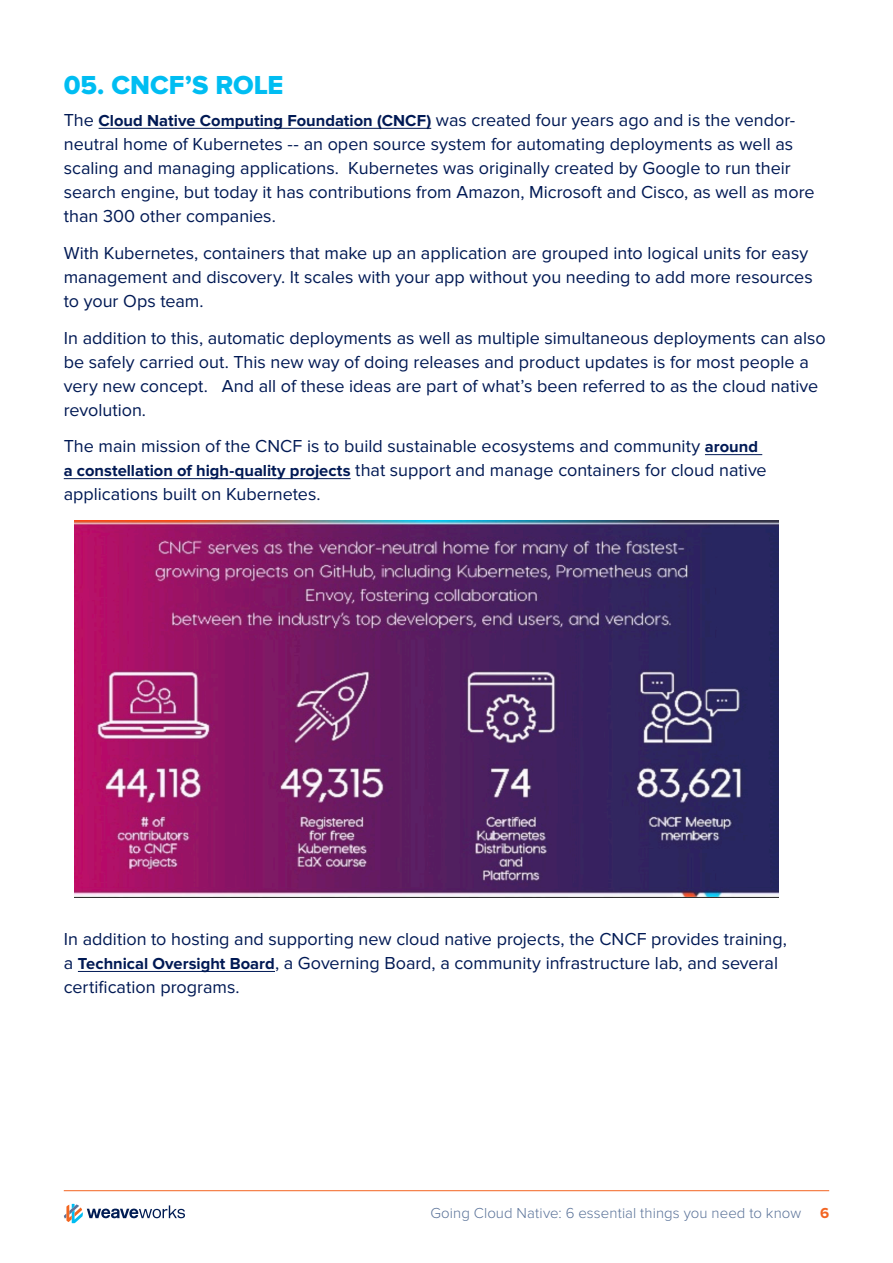
<style>
.page{position:relative;width:893px;height:1263px;background:#fff}
.page>*{position:absolute;margin:0;border:0;box-sizing:border-box;transform-origin:0 0}
.Heading{font:27px "Proxima Nova Extrabld";color:#00bdf2}
.body_copy{font:18px/24px "Proxima Nova";color:#001954}
.t1{font:300 15px "Proxima Nova";letter-spacing:.005em;color:#5b7399}
.t2{font:700 15px "Proxima Nova";color:#f36421}
.s1{font-weight:700;font-size:16.5px}
</style>
<div class="page">
<svg style="left:64px;top:1204px;width:121px;height:19px"></svg>
<hr style="left:64px;top:1190px;width:765px;height:1px;background:#f36421">
<hr style="left:99px;top:128px;width:332px;height:1px;background:#001954">
<hr style="left:705px;top:454px;width:57px;height:1px;background:#001954">
<hr style="left:64px;top:478px;width:287px;height:1px;background:#001954">
<hr style="left:78px;top:971px;width:197px;height:1px;background:#001954">
<img style="left:74px;top:521px;width:704px;height:376px">
<p class="Heading" style="left:64px;top:69px;width:221px">05. CNCF’S ROLE</p>
<p class="body_copy" style="left:64px;top:108px;width:752px">The <span class="s1">Cloud Native Computing Foundation (CNCF)</span> was created four years ago and is the vendor&shy;neutral home of Kubernetes -- an open source system for automating deployments as well as scaling and managing applications. Kubernetes was originally created by Google to run their search engine, but today it has contributions from Amazon, Microsoft and Cisco, as well as more than 300 other companies.</p>
<p class="body_copy" style="left:64px;top:241px;width:750px">With Kubernetes, containers that make up an application are grouped into logical units for easy management and discovery. It scales with your app without you needing to add more resources to your Ops team.</p>
<p class="body_copy" style="left:64px;top:326px;width:763px">In addition to this, automatic deployments as well as multiple simultaneous deployments can also be safely carried out. This new way of doing releases and product updates is for most people a very new concept. And all of these ideas are part of what’s been referred to as the cloud native revolution.</p>
<p class="body_copy" style="left:64px;top:435px;width:704px">The main mission of the CNCF is to build sustainable ecosystems and community <span class="s1">around a constellation of high-quality projects</span> that support and manage containers for cloud native applications built on Kubernetes.</p>
<p class="body_copy" style="left:64px;top:927px;width:725px">In addition to hosting and supporting new cloud native projects, the CNCF provides training, a <span class="s1">Technical Oversight Board</span>, a Governing Board, a community infrastructure lab, and several certification programs.</p>
<p class="t1" style="left:430px;top:1205px;width:372px">Going Cloud Native: 6 essential things you need to know</p>
<p class="t2" style="left:820px;top:1204px;width:11px">6</p>
</div>
